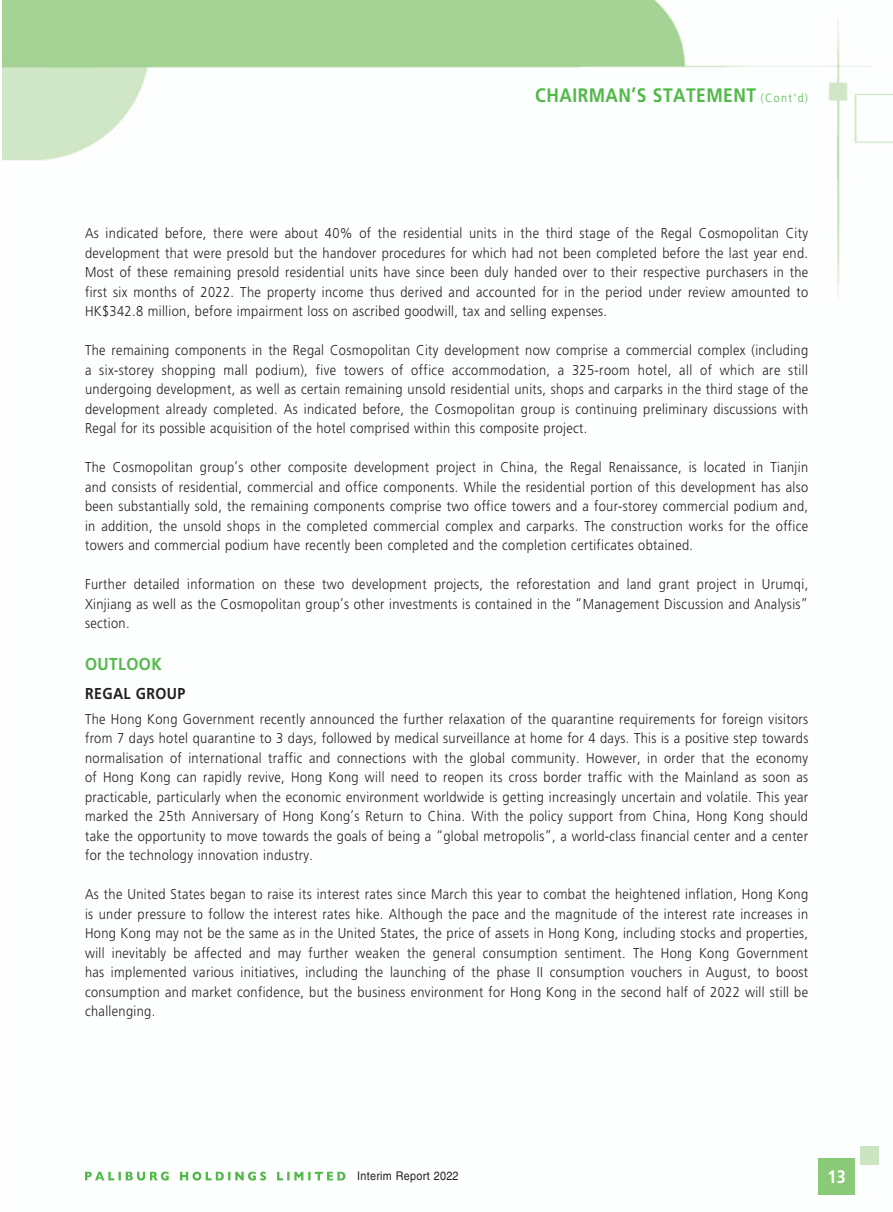
<style>
.page{position:relative;width:893px;height:1212px;background:#fff}
.page>*{position:absolute;margin:0;border:0;box-sizing:border-box;transform-origin:0 0}
.t1{font:700 19.5px "Frutiger LT Std";letter-spacing:.03em;color:#51b948;scale:.89 1}
.t2{font:700 18px "Frutiger LT Std";color:#fff;scale:.9 1}
._3__標題{font:700 17.25px "Frutiger LT Std";letter-spacing:.03em;color:#51b948;scale:.9 1}
._4__副標題{font:700 15.75px "Frutiger LT Std";letter-spacing:.03em;color:#231f20;scale:.9 1}
._1__內文{font:300 14.25px/19.5px "Frutiger LT Std";letter-spacing:.03em;color:#231f20;text-align:justify;scale:.9 1}
.t3{font:12px "Helvetica LT Std";letter-spacing:.03em;color:#231f20;scale:.9 1}
.s1{font-weight:300;font-size:12px}
</style>
<div class="page">
<img style="left:3px;top:0;width:890px;height:1181px">
<div style="left:860px;top:1146px;width:18px;height:18px;background:#cbe4c1"></div>
<div style="left:818px;top:1158px;width:37px;height:37px;background:#8ac978"></div>
<svg style="left:85px;top:1171px;width:260px;height:9px"></svg>
<h1 class="t1" style="left:535px;top:84px;width:308px">CHAIRMAN’S STATEMENT <span class="s1">(Cont’d)</span></h1>
<p class="_1__內文" style="left:85px;top:224px;width:805px">As indicated before, there were about 40% of the residential units in the third stage of the Regal Cosmopolitan City development that were presold but the handover procedures for which had not been completed before the last year end.<br>Most of these remaining presold residential units have since been duly handed over to their respective purchasers in the first six months of 2022. The property income thus derived and accounted for in the period under review amounted to HK$342.8 million, before impairment loss on ascribed goodwill, tax and selling expenses.</p>
<p class="_1__內文" style="left:85px;top:341px;width:805px">The remaining components in the Regal Cosmopolitan City development now comprise a commercial complex (including a six-storey shopping mall podium), five towers of office accommodation, a 325-room hotel, all of which are still undergoing development, as well as certain remaining unsold residential units, shops and carparks in the third stage of the development already completed. As indicated before, the Cosmopolitan group is continuing preliminary discussions with Regal for its possible acquisition of the hotel comprised within this composite project.</p>
<p class="_1__內文" style="left:85px;top:458px;width:805px">The Cosmopolitan group’s other composite development project in China, the Regal Renaissance, is located in Tianjin and consists of residential, commercial and office components. While the residential portion of this development has also been substantially sold, the remaining components comprise two office towers and a four-storey commercial podium and, in addition, the unsold shops in the completed commercial complex and carparks. The construction works for the office towers and commercial podium have recently been completed and the completion certificates obtained.</p>
<p class="_1__內文" style="left:85px;top:575px;width:805px">Further detailed information on these two development projects, the reforestation and land grant project in Urumqi, Xinjiang as well as the Cosmopolitan group’s other investments is contained in the “Management Discussion and Analysis” section.</p>
<p class="_3__標題" style="left:85px;top:654px;width:87px">OUTLOOK</p>
<p class="_4__副標題" style="left:85px;top:684px;width:113px">REGAL GROUP</p>
<p class="_1__內文" style="left:85px;top:709px;width:805px">The Hong Kong Government recently announced the further relaxation of the quarantine requirements for foreign visitors from 7 days hotel quarantine to 3 days, followed by medical surveillance at home for 4 days. This is a positive step towards normalisation of international traffic and connections with the global community. However, in order that the economy of Hong Kong can rapidly revive, Hong Kong will need to reopen its cross border traffic with the Mainland as soon as practicable, particularly when the economic environment worldwide is getting increasingly uncertain and volatile. This year marked the 25th Anniversary of Hong Kong’s Return to China. With the policy support from China, Hong Kong should take the opportunity to move towards the goals of being a “global metropolis”, a world-class financial center and a center for the technology innovation industry.</p>
<p class="_1__內文" style="left:85px;top:885px;width:805px">As the United States began to raise its interest rates since March this year to combat the heightened inflation, Hong Kong is under pressure to follow the interest rates hike. Although the pace and the magnitude of the interest rate increases in Hong Kong may not be the same as in the United States, the price of assets in Hong Kong, including stocks and properties, will inevitably be affected and may further weaken the general consumption sentiment. The Hong Kong Government has implemented various initiatives, including the launching of the phase II consumption vouchers in August, to boost consumption and market confidence, but the business environment for Hong Kong in the second half of 2022 will still be challenging.</p>
<p class="t3" style="left:357px;top:1169px;width:114px">Interim Report 2022</p>
<p class="t2" style="left:827px;top:1165px;width:22px">13</p>
</div>
